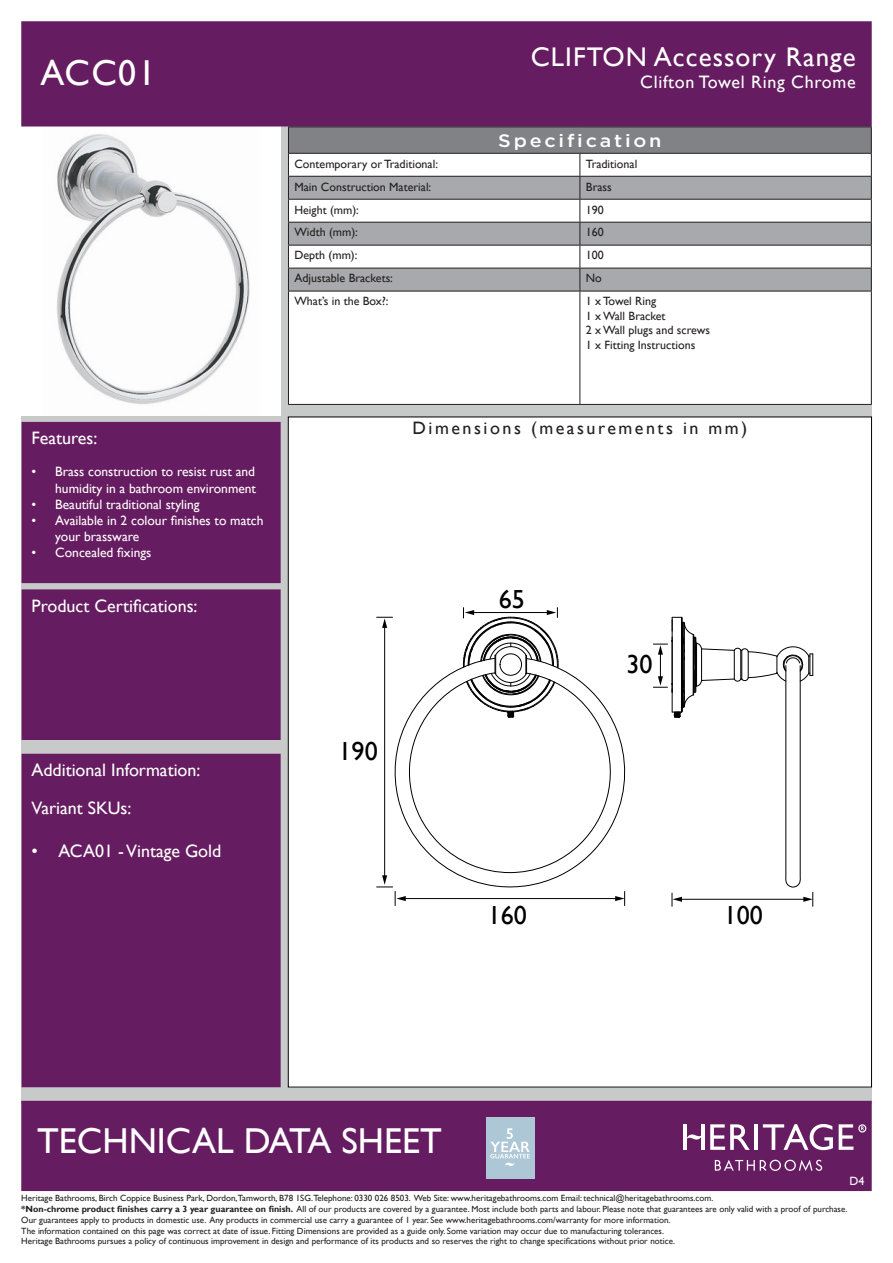
<style>
.page{position:relative;width:893px;height:1263px;background:#fff}
.page>*{position:absolute;margin:0;border:0;box-sizing:border-box;transform-origin:0 0}
.t1{font:36px "Gill Sans";color:#fff}
.t2{font:27px "Gill Sans";letter-spacing:.04em;color:#fff}
.t3{font:26.1px "Gill Sans";color:#000}
.t4{font:18px/37.3px "Gill Sans";color:#fff}
.t5{font:18px "Gill Sans";letter-spacing:.14em;color:#231f20}
.t6{font:18px "Gill Sans";letter-spacing:.04em;color:#fff}
.t7{font:500 18px "Gotham";letter-spacing:.14em;color:#fff;scale:1.1 1}
.t8{font:13.5px/16.2px "Gill Sans";color:#fff;text-align:right}
.t9{font:12px "Gill Sans";color:#231f20}
.t10{font:12px "Gill Sans";color:#fff}
.t11{font:9px/10.8px "Gill Sans";color:#231f20}
.s1{font-weight:700}
</style>
<div class="page">
<div style="left:21px;top:126px;width:851px;height:977px;background:#c8c9c9"></div>
<div style="left:288px;top:417px;width:583px;height:670px;background:#fff"></div>
<svg style="left:377px;top:608px;width:248px;height:298px"></svg>
<svg style="left:653px;top:616px;width:160px;height:290px"></svg>
<div style="left:21px;top:126px;width:260px;height:290px;background:#fff"></div>
<img style="left:43px;top:126px;width:216px;height:278px">
<div style="left:22px;top:423px;width:258px;height:159px;background:#661c60"></div>
<div style="left:22px;top:422px;width:259px;height:161px;border:2px solid #661c60"></div>
<div style="left:22px;top:590px;width:258px;height:149px;background:#661c60"></div>
<div style="left:22px;top:589px;width:259px;height:151px;border:2px solid #661c60"></div>
<div style="left:22px;top:754px;width:258px;height:332px;background:#661c60"></div>
<div style="left:22px;top:754px;width:259px;height:333px;border:2px solid #661c60"></div>
<div style="left:21px;top:21px;width:851px;height:105px;background:#661c60;border:2px solid #661c60"></div>
<div style="left:21px;top:1101px;width:851px;height:90px;background:#661c60"></div>
<svg style="left:715px;top:1160px;width:107px;height:11px"></svg>
<svg style="left:710px;top:1124px;width:40px;height:26px"></svg>
<hr style="left:754px;top:1124px;width:4px;height:26px;background:#fff">
<svg style="left:763px;top:1124px;width:70px;height:26px"></svg>
<svg style="left:687px;top:1134px;width:14px;height:5px"></svg>
<hr style="left:701px;top:1124px;width:4px;height:26px;background:#fff">
<hr style="left:683px;top:1124px;width:4px;height:26px;background:#fff">
<svg style="left:839px;top:1124px;width:27px;height:26px"></svg>
<div style="left:288px;top:127px;width:583px;height:26px;background:#808285"></div>
<div style="left:289px;top:154px;width:582px;height:250px;background:#fff"></div>
<svg style="left:289px;top:177px;width:582px;height:114px;background:#c7c8ca"></svg>
<hr style="left:288px;top:176px;width:292px;height:1px;background:#231f20">
<hr style="left:580px;top:176px;width:292px;height:1px;background:#231f20">
<hr style="left:288px;top:199px;width:292px;height:1px;background:#231f20">
<hr style="left:580px;top:199px;width:292px;height:1px;background:#231f20">
<hr style="left:288px;top:222px;width:292px;height:1px;background:#231f20">
<hr style="left:580px;top:222px;width:292px;height:1px;background:#231f20">
<hr style="left:288px;top:245px;width:292px;height:1px;background:#231f20">
<hr style="left:580px;top:245px;width:292px;height:1px;background:#231f20">
<hr style="left:288px;top:268px;width:292px;height:1px;background:#231f20">
<hr style="left:580px;top:268px;width:292px;height:1px;background:#231f20">
<svg style="left:579px;top:154px;width:1px;height:137px"></svg>
<hr style="left:288px;top:291px;width:292px;height:1px;background:#231f20">
<hr style="left:288px;top:291px;width:1px;height:113px;background:#231f20">
<hr style="left:580px;top:291px;width:292px;height:1px;background:#231f20">
<hr style="left:579px;top:291px;width:1px;height:113px;background:#231f20">
<hr style="left:871px;top:291px;width:1px;height:113px;background:#231f20">
<hr style="left:288px;top:404px;width:292px;height:1px;background:#231f20">
<hr style="left:580px;top:404px;width:292px;height:1px;background:#231f20">
<hr style="left:288px;top:126px;width:292px;height:1px;background:#231f20">
<svg style="left:288px;top:127px;width:1px;height:164px"></svg>
<hr style="left:580px;top:126px;width:292px;height:1px;background:#231f20">
<svg style="left:871px;top:127px;width:1px;height:164px"></svg>
<hr style="left:288px;top:153px;width:292px;height:1px;background:#231f20">
<hr style="left:580px;top:153px;width:292px;height:1px;background:#231f20">
<div style="left:486px;top:1117px;width:49px;height:61px;background:#adc7d6"></div>
<svg style="left:490px;top:1128px;width:40px;height:38px"></svg>
<p class="t1" style="left:40px;top:52px;width:117px">ACC01</p>
<p class="t4" style="left:32px;top:420px;width:67px">Features:</p>
<p class="t8" style="left:32px;top:464px;width:226px">• Brass construction to resist rust and humidity in a bathroom environment</p>
<p class="t8" style="left:32px;top:496px;width:170px">• Beautiful traditional styling</p>
<p class="t8" style="left:55px;top:512px;width:210px;text-align:left;text-indent:-24px">• Available in 2 colour finishes to match your brassware</p>
<p class="t8" style="left:32px;top:545px;width:121px">• Concealed fixings</p>
<p class="t4" style="left:32px;top:587px;width:167px">Product Certifications:</p>
<p class="t4" style="left:32px;top:752px;width:170px">Additional Information:<br>Variant SKUs:</p>
<p class="t4" style="left:32px;top:832px;width:191px">• ACA01 - Vintage Gold</p>
<p class="t2" style="left:531px;top:41px;width:327px">CLIFTON Accessory Range</p>
<p class="t6" style="left:640px;top:71px;width:217px">Clifton Towel Ring Chrome</p>
<p class="t7" style="left:498px;top:129px;width:150px">Specification</p>
<p class="t9" style="left:294px;top:157px;width:145px">Contemporary or Traditional:</p>
<p class="t9" style="left:586px;top:157px;width:53px">Traditional</p>
<p class="t9" style="left:294px;top:180px;width:138px">Main Construction Material:</p>
<p class="t9" style="left:586px;top:180px;width:27px">Brass</p>
<p class="t9" style="left:294px;top:202px;width:66px">Height (mm):</p>
<p class="t9" style="left:586px;top:202px;width:19px">190</p>
<p class="t9" style="left:294px;top:225px;width:65px">Width (mm):</p>
<p class="t9" style="left:586px;top:225px;width:19px">160</p>
<p class="t9" style="left:294px;top:248px;width:64px">Depth (mm):</p>
<p class="t9" style="left:586px;top:248px;width:19px">100</p>
<p class="t9" style="left:294px;top:271px;width:100px">Adjustable Brackets:</p>
<p class="t9" style="left:586px;top:271px;width:17px">No</p>
<p class="t9" style="left:294px;top:294px;width:96px">What’s in the Box?:</p>
<p class="t9" style="left:586px;top:294px;width:72px">1 x Towel Ring</p>
<p class="t9" style="left:586px;top:309px;width:81px">1 x Wall Bracket</p>
<p class="t9" style="left:586px;top:323px;width:126px">2 x Wall plugs and screws</p>
<p class="t9" style="left:586px;top:338px;width:111px">1 x Fitting Instructions</p>
<p class="t5" style="left:413px;top:417px;width:336px">Dimensions (measurements in mm)</p>
<p class="t3" style="left:339px;top:736px;width:41px">190</p>
<p class="t3" style="left:499px;top:584px;width:28px">65</p>
<p class="t3" style="left:488px;top:900px;width:41px">160</p>
<p class="t3" style="left:626px;top:649px;width:28px">30</p>
<p class="t3" style="left:724px;top:900px;width:41px">100</p>
<p class="t1" style="left:37px;top:1120px;width:406px">TECHNICAL DATA SHEET</p>
<p class="t10" style="left:849px;top:1173px;width:16px">D4</p>
<p class="t11" style="left:21px;top:1193px;width:828px">Heritage Bathrooms, Birch Coppice Business Park, Dordon,Tamworth, B78 1SG.Telephone: 0330 026 8503. Web Site: www.heritagebathrooms.com Email: technical@heritagebathrooms.com.<br><span class="s1">*Non-chrome product finishes carry a 3 year guarantee on finish.</span> All of our products are covered by a guarantee. Most include both parts and labour. Please note that guarantees are only valid with a proof of purchase.<br>Our guarantees apply to products in domestic use. Any products in commercial use carry a guarantee of 1 year. See www.heritagebathrooms.com/warranty for more information.<br>The information contained on this page was correct at date of issue. Fitting Dimensions are provided as a guide only. Some variation may occur due to manufacturing tolerances.<br>Heritage Bathrooms pursues a policy of continuous improvement in design and performance of its products and so reserves the right to change specifications without prior notice.</p>
</div>
